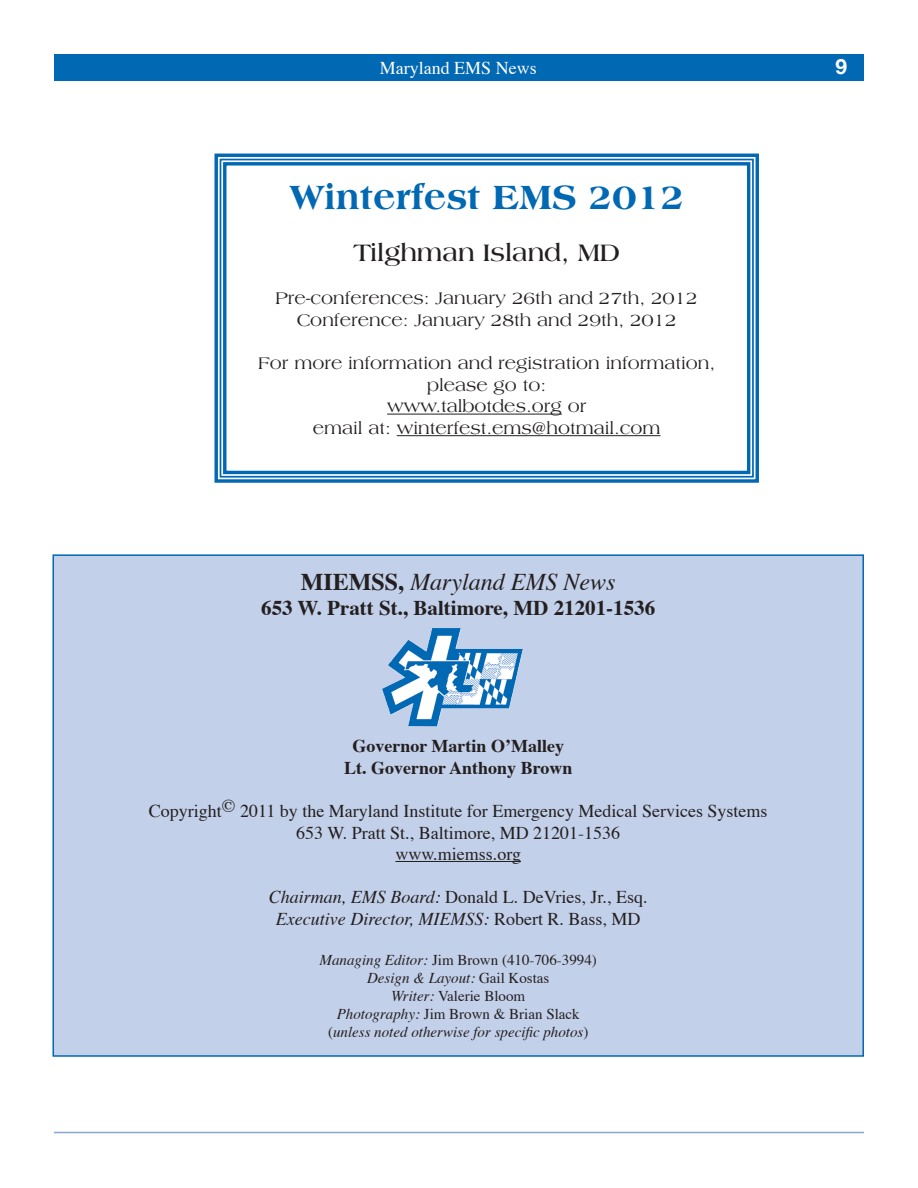
<style>
.page{position:relative;width:918px;height:1188px;background:#fff}
.page>*{position:absolute;margin:0;border:0;box-sizing:border-box;transform-origin:0 0}
.t1{font:800 36px "Americana";color:#0168b3}
.t2{font:700 25.5px "Americana";color:#231f20}
.t3{font:italic 24px "Times";color:#231f20}
.t4{font:700 21px "Times";color:#231f20}
.t5{font:700 21px "Helvetica Neue";color:#fff}
.t6{font:18px/21.6px "Americana";color:#231f20;text-align:center}
.t7{font:18px "Times";color:#231f20}
.t8{font:700 18px "Times";color:#231f20}
.t9{font:italic 18px "Times";color:#231f20}
.t10{font:18px "Times";color:#fff}
.t11{font:italic 15px/18px "Times";color:#231f20;text-align:center}
.t12{font:15px "Times";color:#231f20}
.s1{font-weight:700;font-style:normal}
.s2{font-style:italic}
.s3{font-style:normal}
</style>
<div class="page">
<div style="left:54px;top:54px;width:810px;height:27px;background:#0168b3"></div>
<hr style="left:54px;top:1132px;width:810px;height:1px;background:#89a7d6">
<div style="left:53px;top:555px;width:810px;height:501px;background:#c3d0e9"></div>
<hr style="left:395px;top:861px;width:126px;height:1px;background:#231f20">
<img style="left:382px;top:630px;width:50px;height:93px">
<svg style="left:214px;top:153px;width:545px;height:330px"></svg>
<div style="left:220px;top:159px;width:534px;height:319px;border:2px solid #0168b3"></div>
<div style="left:223px;top:162px;width:527px;height:312px;border:3px solid #0168b3"></div>
<p class="t10" style="left:380px;top:56px;width:158px">Maryland EMS News</p>
<p class="t5" style="left:836px;top:54px;width:13px">9</p>
<p class="t1" style="left:289px;top:176px;width:397px">Winterfest EMS 2012</p>
<p class="t2" style="left:353px;top:238px;width:269px">Tilghman Island, MD</p>
<p class="t6" style="left:275px;top:288px;width:424px">Pre-conferences: January 26th and 27th, 2012</p>
<p class="t6" style="left:297px;top:309px;width:382px">Conference: January 28th and 29th, 2012</p>
<p class="t6" style="left:258px;top:352px;width:458px">For more information and registration information, please go to:</p>
<p class="t6" style="left:313px;top:396px;width:349px">www.talbotdes.org or<br>email at: winterfest.ems@hotmail.com</p>
<p class="t3" style="left:301px;top:567px;width:316px"><span class="s1">MIEMSS,</span> Maryland EMS News</p>
<p class="t4" style="left:261px;top:594px;width:395px">653 W. Pratt St., Baltimore, MD 21201-1536</p>
<p class="t8" style="left:352px;top:734px;width:213px">Governor Martin O’Malley</p>
<p class="t8" style="left:344px;top:756px;width:230px">Lt. Governor Anthony Brown</p>
<p class="t7" style="left:149px;top:799px;width:620px">Copyright© 2011 by the Maryland Institute for Emergency Medical Services Systems</p>
<p class="t7" style="left:296px;top:821px;width:326px">653 W. Pratt St., Baltimore, MD 21201-1536</p>
<p class="t7" style="left:395px;top:843px;width:127px">www.miemss.org</p>
<p class="t7" style="left:269px;top:886px;width:380px"><span class="s2">Chairman, EMS Board:</span> Donald L. DeVries, Jr., Esq.</p>
<p class="t9" style="left:276px;top:908px;width:366px">Executive Director, MIEMSS: <span class="s3">Robert R. Bass, MD</span></p>
<p class="t12" style="left:320px;top:950px;width:279px"><span class="s2">Managing Editor:</span> Jim Brown (410-706-3994)</p>
<p class="t11" style="left:367px;top:969px;width:184px">Design &amp; Layout: <span class="s3">Gail Kostas</span></p>
<p class="t12" style="left:391px;top:986px;width:135px"><span class="s2">Writer:</span> Valerie Bloom</p>
<p class="t11" style="left:328px;top:1005px;width:262px">Photography: <span class="s3">Jim Brown &amp; Brian Slack (</span>unless noted otherwise for specific photos<span class="s3">)</span></p>
</div>
